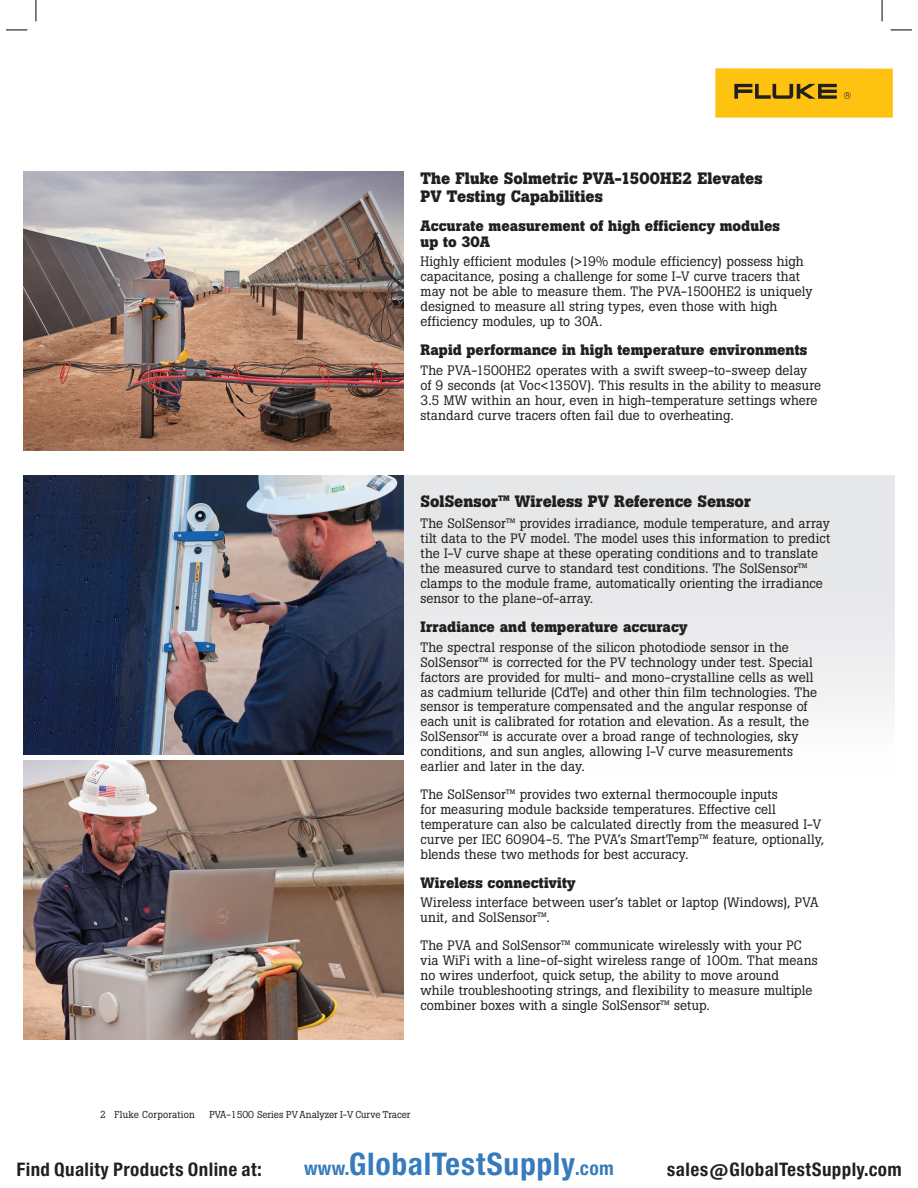
<style>
.page{position:relative;width:918px;height:1188px;background:#fff}
.page>*{position:absolute;margin:0;border:0;box-sizing:border-box;transform-origin:0 0}
.t1{font:29.7px "Europa Gro Nr 2 SBOP Bol Con";letter-spacing:.02em;color:#367bbc}
.t2{font:17.85px "Europa Gro Nr 2 SBOP Bol Con";letter-spacing:.02em;color:#231f20}
.t3{font:700 16.35px/17.9px "Boton Pro";color:#231f20}
.t4{font:700 15px/16.4px "Boton Pro";letter-spacing:.005em;color:#231f20}
.t5{font:13.5px/15px "Boton Pro";letter-spacing:.005em;color:#231f20}
.t6{font:9.9px "Boton Pro";color:#231f20}
.t7{font:9.9px "Boton Pro";letter-spacing:.02em;color:#231f20}
.s1{font-size:18.3px}
</style>
<div class="page">
<div style="left:23px;top:476px;width:872px;height:300px;background:linear-gradient(to bottom,#e0e2e4,#f7f8f8)"></div>
<div style="left:715px;top:68px;width:178px;height:50px;background:#fec210"></div>
<svg style="left:734px;top:84px;width:103px;height:15px"></svg>
<svg style="left:844px;top:92px;width:7px;height:7px"></svg>
<img style="left:23px;top:171px;width:380px;height:279px">
<img style="left:23px;top:476px;width:380px;height:278px">
<img style="left:23px;top:760px;width:380px;height:279px">
<svg style="left:6px;top:30px;width:21px;height:1px"></svg>
<svg style="left:891px;top:30px;width:21px;height:1px"></svg>
<svg style="left:36px;top:0;width:1px;height:21px"></svg>
<svg style="left:882px;top:0;width:1px;height:21px"></svg>
<p class="t3" style="left:421px;top:169px;width:344px">The Fluke Solmetric PVA-1500HE2 Elevates<br>PV Testing Capabilities</p>
<p class="t4" style="left:421px;top:217px;width:361px">Accurate measurement of high efficiency modules up to 30A</p>
<p class="t5" style="left:421px;top:254px;width:393px">Highly efficient modules (&gt;19% module efficiency) possess high capacitance, posing a challenge for some I-V curve tracers that may not be able to measure them. The PVA-1500HE2 is uniquely designed to measure all string types, even those with high efficiency modules, up to 30A.</p>
<p class="t4" style="left:421px;top:342px;width:388px">Rapid performance in high temperature environments</p>
<p class="t5" style="left:421px;top:363px;width:402px">The PVA-1500HE2 operates with a swift sweep-to-sweep delay of 9 seconds (at Voc&lt;1350V). This results in the ability to measure 3.5 MW within an hour, even in high-temperature settings where standard curve tracers often fail due to overheating.</p>
<p class="t3" style="left:421px;top:492px;width:332px">SolSensor™ Wireless PV Reference Sensor</p>
<p class="t5" style="left:421px;top:516px;width:411px">The SolSensor™ provides irradiance, module temperature, and array tilt data to the PV model. The model uses this information to predict the I-V curve shape at these operating conditions and to translate the measured curve to standard test conditions. The SolSensor™ clamps to the module frame, automatically orienting the irradiance sensor to the plane-of-array.</p>
<p class="t4" style="left:421px;top:619px;width:268px">Irradiance and temperature accuracy</p>
<p class="t5" style="left:421px;top:639px;width:398px">The spectral response of the silicon photodiode sensor in the SolSensor™ is corrected for the PV technology under test. Special factors are provided for multi- and mono-crystalline cells as well as cadmium telluride (CdTe) and other thin film technologies. The sensor is temperature compensated and the angular response of each unit is calibrated for rotation and elevation. As a result, the SolSensor™ is accurate over a broad range of technologies, sky conditions, and sun angles, allowing I-V curve measurements earlier and later in the day.</p>
<p class="t5" style="left:421px;top:787px;width:405px">The SolSensor™ provides two external thermocouple inputs<br>for measuring module backside temperatures. Effective cell temperature can also be calculated directly from the measured I-V curve per IEC 60904-5. The PVA’s SmartTemp™ feature, optionally, blends these two methods for best accuracy.</p>
<p class="t4" style="left:421px;top:875px;width:157px">Wireless connectivity</p>
<p class="t5" style="left:421px;top:895px;width:400px">Wireless interface between user’s tablet or laptop (Windows), PVA unit, and SolSensor™.</p>
<p class="t5" style="left:421px;top:938px;width:399px">The PVA and SolSensor™ communicate wirelessly with your PC via WiFi with a line-of-sight wireless range of 100m. That means no wires underfoot, quick setup, the ability to move around<br>while troubleshooting strings, and flexibility to measure multiple combiner boxes with a single SolSensor™ setup.</p>
<p class="t7" style="left:100px;top:1109px;width:96px">2 Fluke Corporation</p>
<p class="t6" style="left:209px;top:1109px;width:202px">PVA-1500 Series PV Analyzer I-V Curve Tracer</p>
<h2 class="t2" style="left:16px;top:1159px;width:247px">Find Quality Products Online at:</h2>
<h1 class="t1" style="left:304px;top:1147px;width:311px"><span class="s1">www.</span>GlobalTestSupply<span class="s1">.com</span></h1>
<h2 class="t2" style="left:667px;top:1159px;width:236px">sales@GlobalTestSupply.com</h2>
</div>
